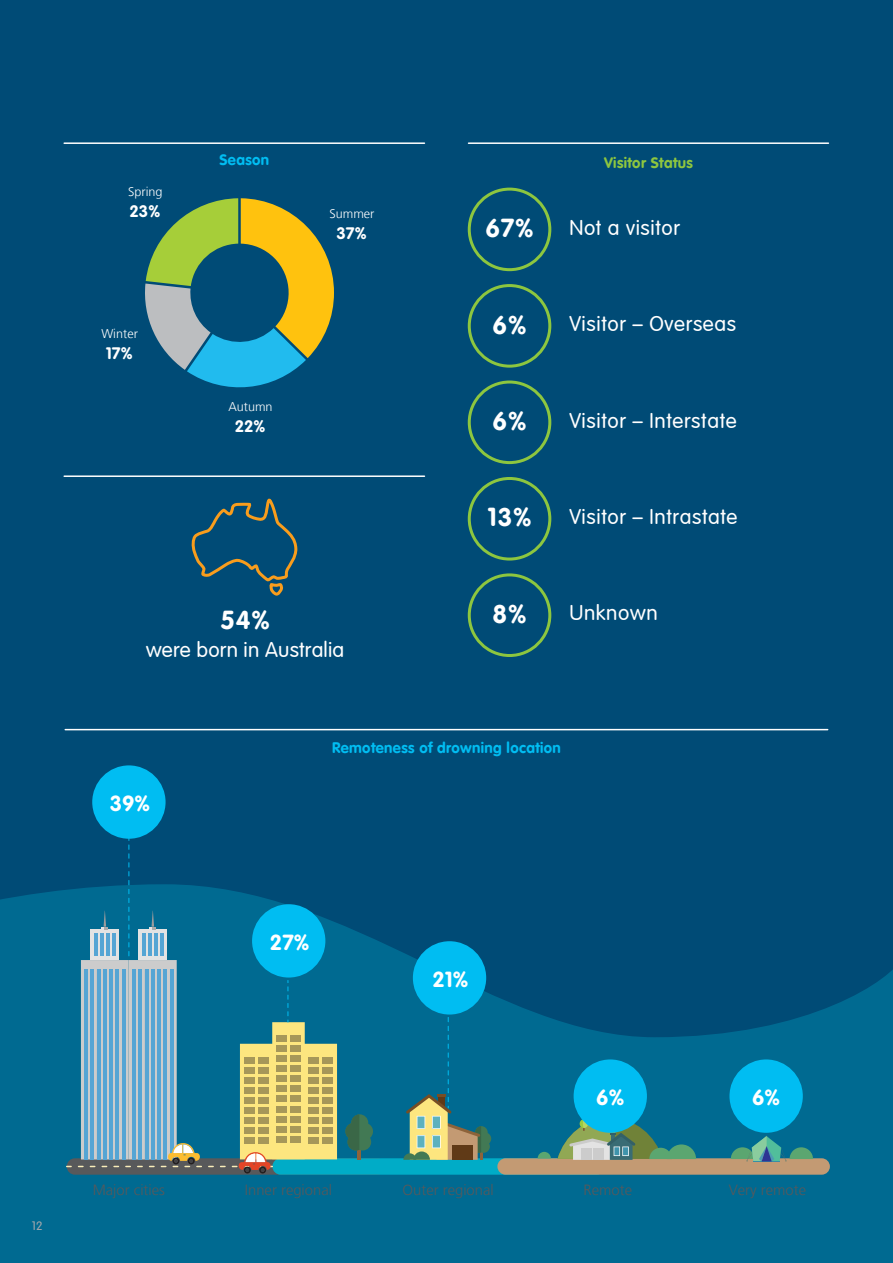
<style>
.page{position:relative;width:893px;height:1263px;background:#004b76}
.page>*{position:absolute;margin:0;border:0;box-sizing:border-box;transform-origin:0 0}
.t1{font:700 25.5px "VAG Rounded LT Pro";color:#fff}
.t2{font:700 21.6px "VAG Rounded Std";color:#fff}
.t3{font:300 21px "VAG Rounded LT Pro";letter-spacing:.03em;color:#fff}
.t4{font:300 21px "VAG Rounded LT Pro";letter-spacing:.01em;color:#fff}
.t5{font:700 16.5px "VAG Rounded Std";color:#fff}
.t6{font:700 15px "VAG Rounded LT Pro";letter-spacing:.025em;color:#00bdf2}
.t7{font:700 15px "VAG Rounded LT Pro";letter-spacing:.025em;color:#8dc63f}
.t8{font:300 14.85px "Frutiger LT";color:#58595b}
.t9{font:300 12.6px "Frutiger LT";color:#fff}
.t10{font:300 12px "VAG Rounded LT Pro";color:#a7a9ac}
</style>
<div class="page">
<svg style="left:0;top:890px;width:893px;height:373px;fill:#006a91"></svg>
<div style="left:67px;top:1158px;width:319px;height:17px;background:#58595b;border-radius:8px"></div>
<div style="left:272px;top:1158px;width:333px;height:17px;background:#00acc7;border-radius:8px"></div>
<div style="left:497px;top:1158px;width:333px;height:17px;background:#c39a73;border-radius:8px"></div>
<svg style="left:538px;top:1152px;width:13px;height:6px"></svg>
<hr style="left:357px;top:1140px;width:4px;height:19px;background:#8d633a">
<svg style="left:345px;top:1114px;width:28px;height:36px"></svg>
<svg style="left:557px;top:1109px;width:139px;height:51px;background:#498883"></svg>
<svg style="left:403px;top:1017px;width:88px;height:143px;background:#337d88"></svg>
<svg style="left:731px;top:1135px;width:82px;height:27px;background:#398a8b"></svg>
<div style="left:92px;top:765px;width:74px;height:74px;background:#00bdf2;border-radius:50%"></div>
<div style="left:413px;top:941px;width:73px;height:73px;background:#00bdf2;border-radius:50%"></div>
<div style="left:729px;top:1059px;width:74px;height:74px;background:#00bdf2;border-radius:50%"></div>
<div style="left:574px;top:1059px;width:73px;height:74px;background:#00bdf2;border-radius:50%"></div>
<svg style="left:67px;top:827px;width:270px;height:346px"></svg>
<hr style="left:65px;top:729px;width:763px;height:1px;background:#fff">
<hr style="left:64px;top:142px;width:360px;height:2px;background:#fff">
<hr style="left:64px;top:475px;width:360px;height:2px;background:#fff">
<svg style="left:191px;top:499px;width:105px;height:96px"></svg>
<div style="left:468px;top:188px;width:83px;height:83px;border:3px solid #8dc63f;border-radius:50%"></div>
<div style="left:468px;top:380px;width:83px;height:84px;border:3px solid #8dc63f;border-radius:50%"></div>
<div style="left:468px;top:284px;width:83px;height:84px;border:3px solid #8dc63f;border-radius:50%"></div>
<div style="left:468px;top:477px;width:83px;height:83px;border:3px solid #8dc63f;border-radius:50%"></div>
<div style="left:468px;top:573px;width:83px;height:84px;border:3px solid #8dc63f;border-radius:50%"></div>
<hr style="left:468px;top:142px;width:360px;height:2px;background:#fff">
<svg style="left:145px;top:198px;width:189px;height:190px"></svg>
<p class="t10" style="left:32px;top:1218px;width:12px">12</p>
<p class="t9" style="left:128px;top:185px;width:36px">Spring</p>
<p class="t5" style="left:130px;top:202px;width:32px">23%</p>
<p class="t9" style="left:101px;top:326px;width:38px">Winter</p>
<p class="t5" style="left:106px;top:344px;width:28px">17%</p>
<p class="t6" style="left:219px;top:150px;width:51px">Season</p>
<p class="t9" style="left:228px;top:400px;width:46px">Autumn</p>
<p class="t5" style="left:235px;top:417px;width:32px">22%</p>
<p class="t9" style="left:329px;top:207px;width:46px">Summer</p>
<p class="t5" style="left:336px;top:224px;width:32px">37%</p>
<p class="t1" style="left:221px;top:604px;width:51px">54%</p>
<p class="t4" style="left:146px;top:637px;width:200px">were born in Australia</p>
<p class="t7" style="left:604px;top:153px;width:90px">Visitor Status</p>
<p class="t1" style="left:485px;top:212px;width:50px">67%</p>
<p class="t3" style="left:569px;top:215px;width:112px">Not a visitor</p>
<p class="t1" style="left:493px;top:308px;width:35px">6%</p>
<p class="t3" style="left:569px;top:311px;width:168px">Visitor – Overseas</p>
<p class="t1" style="left:493px;top:405px;width:35px">6%</p>
<p class="t3" style="left:569px;top:408px;width:169px">Visitor – Interstate</p>
<p class="t1" style="left:487px;top:501px;width:46px">13%</p>
<p class="t3" style="left:569px;top:504px;width:170px">Visitor – Intrastate</p>
<p class="t1" style="left:493px;top:598px;width:35px">8%</p>
<p class="t3" style="left:569px;top:601px;width:90px">Unknown</p>
<p class="t2" style="left:110px;top:791px;width:42px">39%</p>
<p class="t6" style="left:332px;top:738px;width:230px">Remoteness of drowning location</p>
<p class="t2" style="left:270px;top:930px;width:41px">27%</p>
<p class="t2" style="left:433px;top:967px;width:37px">21%</p>
<p class="t2" style="left:596px;top:1085px;width:29px">6%</p>
<p class="t2" style="left:752px;top:1085px;width:29px">6%</p>
<p class="t8" style="left:93px;top:1181px;width:74px">Major cities</p>
<p class="t8" style="left:245px;top:1181px;width:89px">Inner regional</p>
<p class="t8" style="left:402px;top:1181px;width:93px">Outer regional</p>
<p class="t8" style="left:584px;top:1181px;width:50px">Remote</p>
<p class="t8" style="left:729px;top:1181px;width:79px">Very remote</p>
</div>
